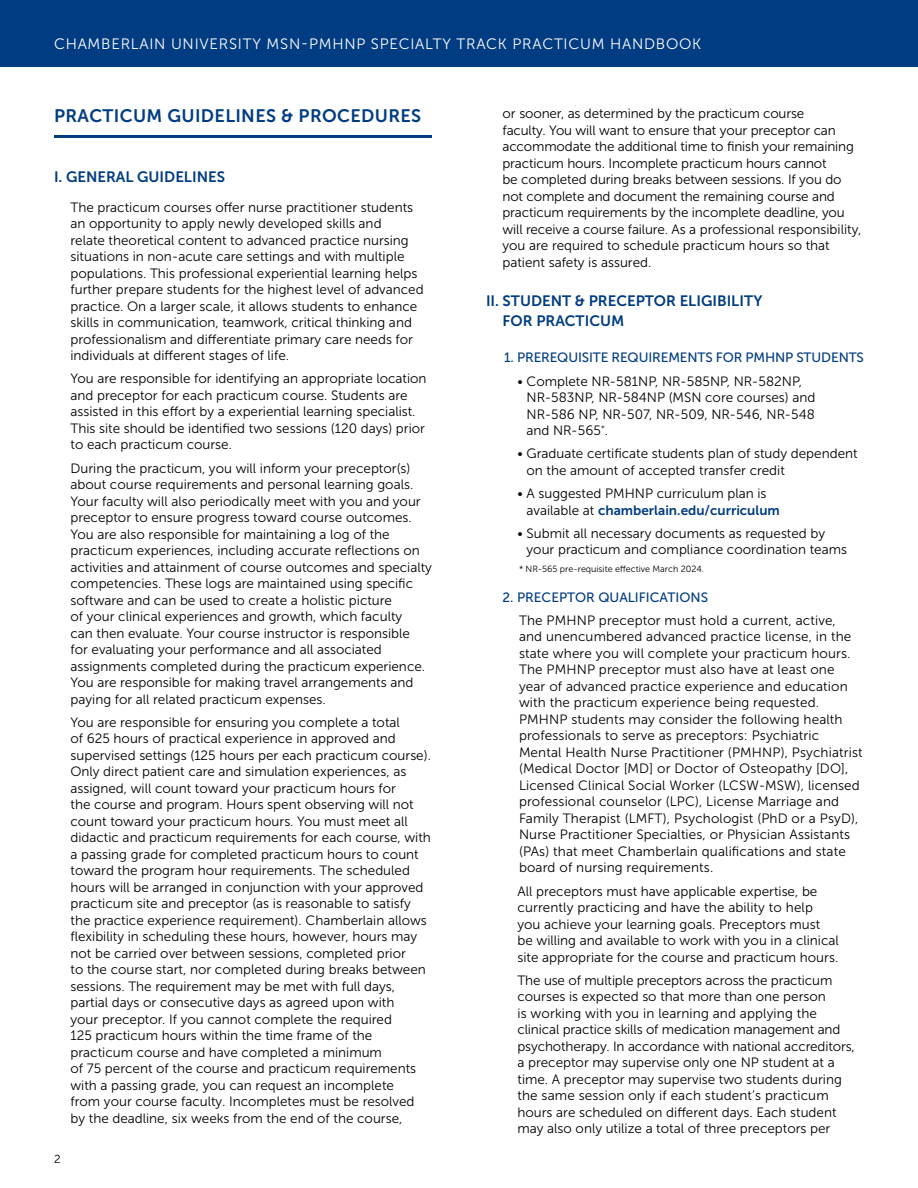
<style>
.page{position:relative;width:918px;height:1188px;background:#fff}
.page>*{position:absolute;margin:0;border:0;box-sizing:border-box;transform-origin:0 0}
.H1_-_Museo{font:18px "Museo Sans 700";letter-spacing:.02em;color:#003c82}
.H2_-_Museo{font:15px/19.5px "Museo Sans 700";color:#003c82}
.t1{font:15px "Museo Sans 300";letter-spacing:.05em;color:#fff}
.Body_-_Museo{font:13.5px/16.5px "Museo Sans 300";color:#000}
.H3_-_Museo{font:13.5px "Museo Sans 500";letter-spacing:-.01em;color:#003c82}
.t2{font:11.7px "Museo Sans 300";color:#000}
.Mice_-_Museo{font:9px "Museo Sans 300";color:#000}
.s1{font-family:"Museo Sans 700";color:#003c82}
</style>
<div class="page">
<div style="left:0;top:0;width:918px;height:67px;background:#003c82"></div>
<hr style="left:54px;top:135px;width:378px;height:3px;background:#003c82">
<p class="t1" style="left:54px;top:35px;width:649px">CHAMBERLAIN UNIVERSITY MSN-PMHNP SPECIALTY TRACK PRACTICUM HANDBOOK</p>
<p class="H1_-_Museo" style="left:54px;top:105px;width:369px">PRACTICUM GUIDELINES &amp; PROCEDURES</p>
<p class="H2_-_Museo" style="left:54px;top:167px;width:173px">I. GENERAL GUIDELINES</p>
<p class="Body_-_Museo" style="left:70px;top:199px;width:355px">The practicum courses offer nurse practitioner students an opportunity to apply newly developed skills and<br>relate theoretical content to advanced practice nursing situations in non-acute care settings and with multiple populations. This professional experiential learning helps further prepare students for the highest level of advanced practice. On a larger scale, it allows students to enhance skills in communication, teamwork, critical thinking and professionalism and differentiate primary care needs for individuals at different stages of life.</p>
<p class="Body_-_Museo" style="left:70px;top:370px;width:358px">You are responsible for identifying an appropriate location and preceptor for each practicum course. Students are assisted in this effort by a experiential learning specialist.<br>This site should be identified two sessions (120 days) prior to each practicum course.</p>
<p class="Body_-_Museo" style="left:70px;top:460px;width:363px">During the practicum, you will inform your preceptor(s) about course requirements and personal learning goals.<br>Your faculty will also periodically meet with you and your preceptor to ensure progress toward course outcomes.<br>You are also responsible for maintaining a log of the practicum experiences, including accurate reflections on activities and attainment of course outcomes and specialty competencies. These logs are maintained using specific software and can be used to create a holistic picture<br>of your clinical experiences and growth, which faculty<br>can then evaluate. Your course instructor is responsible<br>for evaluating your performance and all associated assignments completed during the practicum experience.<br>You are responsible for making travel arrangements and paying for all related practicum expenses.</p>
<p class="Body_-_Museo" style="left:70px;top:714px;width:362px">You are responsible for ensuring you complete a total<br>of 625 hours of practical experience in approved and supervised settings (125 hours per each practicum course).<br>Only direct patient care and simulation experiences, as assigned, will count toward your practicum hours for<br>the course and program. Hours spent observing will not count toward your practicum hours. You must meet all didactic and practicum requirements for each course, with a passing grade for completed practicum hours to count toward the program hour requirements. The scheduled hours will be arranged in conjunction with your approved practicum site and preceptor (as is reasonable to satisfy the practice experience requirement). Chamberlain allows flexibility in scheduling these hours, however, hours may not be carried over between sessions, completed prior<br>to the course start, nor completed during breaks between sessions. The requirement may be met with full days, partial days or consecutive days as agreed upon with<br>your preceptor. If you cannot complete the required<br>125 practicum hours within the time frame of the practicum course and have completed a minimum<br>of 75 percent of the course and practicum requirements with a passing grade, you can request an incomplete<br>from your course faculty. Incompletes must be resolved by the deadline, six weeks from the end of the course,</p>
<p class="t2" style="left:54px;top:1153px;width:8px">2</p>
<p class="Body_-_Museo" style="left:502px;top:105px;width:360px">or sooner, as determined by the practicum course<br>faculty. You will want to ensure that your preceptor can accommodate the additional time to finish your remaining practicum hours. Incomplete practicum hours cannot<br>be completed during breaks between sessions. If you do not complete and document the remaining course and practicum requirements by the incomplete deadline, you will receive a course failure. As a professional responsibility, you are required to schedule practicum hours so that patient safety is assured.</p>
<p class="H2_-_Museo" style="left:503px;top:291px;width:261px;text-indent:-17px">II. STUDENT &amp; PRECEPTOR ELIGIBILITY<br>FOR PRACTICUM</p>
<p class="H3_-_Museo" style="left:504px;top:350px;width:362px">1. PREREQUISITE REQUIREMENTS FOR PMHNP STUDENTS</p>
<p class="Body_-_Museo" style="left:527px;top:373px;width:290px;text-indent:-9px">• Complete NR-581NP, NR-585NP, NR-582NP, NR-583NP, NR-584NP (MSN core courses) and NR-586 NP, NR-507, NR-509, NR-546, NR-548 and NR-565<sup>*</sup>.</p>
<p class="Body_-_Museo" style="left:527px;top:446px;width:333px;text-indent:-9px">• Graduate certificate students plan of study dependent on the amount of accepted transfer credit</p>
<p class="Body_-_Museo" style="left:527px;top:485px;width:255px;text-indent:-9px">• A suggested PMHNP curriculum plan is available at <span class="s1">chamberlain.edu/curriculum</span></p>
<p class="Body_-_Museo" style="left:527px;top:525px;width:322px;text-indent:-9px">• Submit all necessary documents as requested by your practicum and compliance coordination teams</p>
<p class="Mice_-_Museo" style="left:519px;top:564px;width:186px">* NR-565 pre-requisite effective March 2024.</p>
<p class="H3_-_Museo" style="left:502px;top:590px;width:207px">2. PRECEPTOR QUALIFICATIONS</p>
<p class="Body_-_Museo" style="left:519px;top:612px;width:345px">The PMHNP preceptor must hold a current, active,<br>and unencumbered advanced practice license, in the state where you will complete your practicum hours.<br>The PMHNP preceptor must also have at least one year of advanced practice experience and education with the practicum experience being requested.<br>PMHNP students may consider the following health professionals to serve as preceptors: Psychiatric Mental Health Nurse Practitioner (PMHNP), Psychiatrist (Medical Doctor [MD] or Doctor of Osteopathy [DO], Licensed Clinical Social Worker (LCSW-MSW), licensed professional counselor (LPC), License Marriage and Family Therapist (LMFT), Psychologist (PhD or a PsyD), Nurse Practitioner Specialties, or Physician Assistants (PAs) that meet Chamberlain qualifications and state board of nursing requirements.</p>
<p class="Body_-_Museo" style="left:518px;top:883px;width:323px">All preceptors must have applicable expertise, be currently practicing and have the ability to help you achieve your learning goals. Preceptors must be willing and available to work with you in a clinical site appropriate for the course and practicum hours.</p>
<p class="Body_-_Museo" style="left:518px;top:972px;width:339px">The use of multiple preceptors across the practicum courses is expected so that more than one person<br>is working with you in learning and applying the clinical practice skills of medication management and psychotherapy. In accordance with national accreditors, a preceptor may supervise only one NP student at a time. A preceptor may supervise two students during the same session only if each student’s practicum hours are scheduled on different days. Each student may also only utilize a total of three preceptors per</p>
</div>
